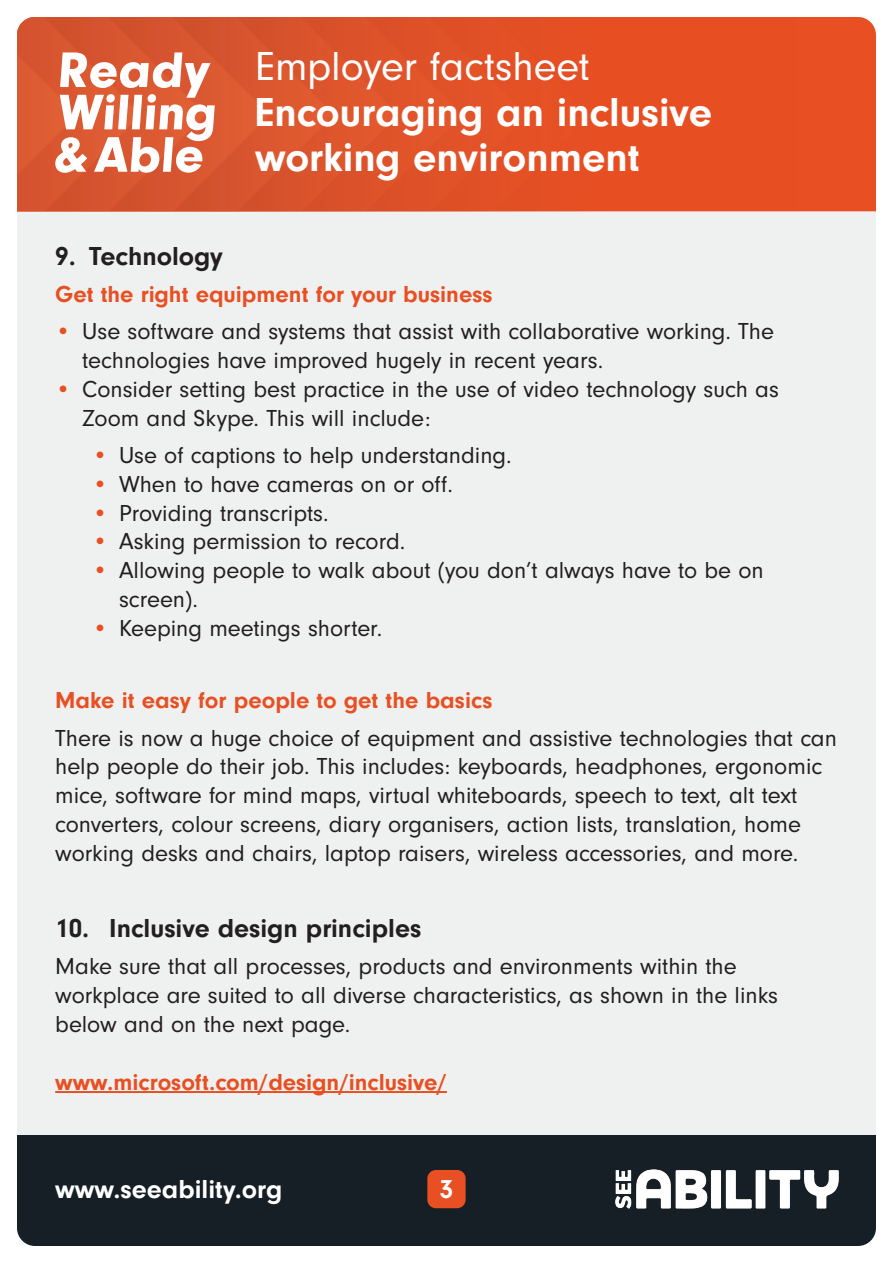
<style>
.page{position:relative;width:893px;height:1263px;background:#fff}
.page>*{position:absolute;margin:0;border:0;box-sizing:border-box;transform-origin:0 0}
.t1{font:700 42px/45px "Neuzeit Gro";color:#fff}
.t2{font:42px "Neuzeit Gro";color:#fff}
.t3{font:700 27px "Neuzeit Gro";color:#231f20}
.t4{font:700 27px "Neuzeit Gro";color:#fff}
.t5{font:24px/28.8px "Neuzeit Gro";color:#231f20}
.t6{font:700 24px "Neuzeit Gro";color:#e84f22}
.s1{color:#e84f22}
</style>
<div class="page">
<div style="left:17px;top:17px;width:859px;height:1229px;background:#eff1f0;border-radius:18px"></div>
<div style="left:17px;top:1135px;width:859px;height:111px;background:#161f25;border-radius:18px"></div>
<div style="left:17px;top:1135px;width:859px;height:77px;background:#161f25"></div>
<div style="left:427px;top:1170px;width:39px;height:38px;background:#e84f22;border-radius:9px"></div>
<img style="left:615px;top:1169px;width:224px;height:40px">
<div style="left:794px;top:17px;width:82px;height:194px;background:#e84f22"></div>
<svg style="left:17px;top:17px;width:777px;height:194px;background:#e05a32"></svg>
<hr style="left:55px;top:1091px;width:392px;height:2px;background:#e84f22">
<h1 class="t2" style="left:255px;top:44px;width:336px">Employer factsheet</h1>
<h1 class="t1" style="left:255px;top:90px;width:458px">Encouraging an inclusive working environment</h1>
<p class="t3" style="left:55px;top:241px;width:169px">9. Technology</p>
<p class="t6" style="left:55px;top:281px;width:439px">Get the right equipment for your business</p>
<p class="t5" style="left:82px;top:317px;width:693px;text-indent:-27px"><span class="s1">•</span> Use software and systems that assist with collaborative working. The technologies have improved hugely in recent years.</p>
<p class="t5" style="left:82px;top:375px;width:698px;text-indent:-27px"><span class="s1">•</span> Consider setting best practice in the use of video technology such as<br>Zoom and Skype. This will include:</p>
<p class="t5" style="left:92px;top:441px;width:421px"><span class="s1">•</span> Use of captions to help understanding.</p>
<p class="t5" style="left:92px;top:470px;width:362px"><span class="s1">•</span> When to have cameras on or off.</p>
<p class="t5" style="left:92px;top:499px;width:238px"><span class="s1">•</span> Providing transcripts.</p>
<p class="t5" style="left:92px;top:528px;width:315px"><span class="s1">•</span> Asking permission to record.</p>
<p class="t5" style="left:119px;top:556px;width:646px;text-indent:-27px"><span class="s1">•</span> Allowing people to walk about (you don’t always have to be on screen).</p>
<p class="t5" style="left:92px;top:614px;width:292px"><span class="s1">•</span> Keeping meetings shorter.</p>
<p class="t6" style="left:55px;top:687px;width:439px">Make it easy for people to get the basics</p>
<p class="t5" style="left:55px;top:724px;width:783px">There is now a huge choice of equipment and assistive technologies that can help people do their job. This includes: keyboards, headphones, ergonomic mice, software for mind maps, virtual whiteboards, speech to text, alt text converters, colour screens, diary organisers, action lists, translation, home working desks and chairs, laptop raisers, wireless accessories, and more.</p>
<p class="t3" style="left:55px;top:913px;width:368px">10. Inclusive design principles</p>
<p class="t5" style="left:55px;top:952px;width:724px">Make sure that all processes, products and environments within the workplace are suited to all diverse characteristics, as shown in the links below and on the next page.</p>
<p class="t6" style="left:55px;top:1068px;width:393px">www.microsoft.com/design/inclusive/</p>
<p class="t4" style="left:55px;top:1174px;width:229px">www.seeability.org</p>
<p class="t4" style="left:440px;top:1174px;width:15px">3</p>
</div>
